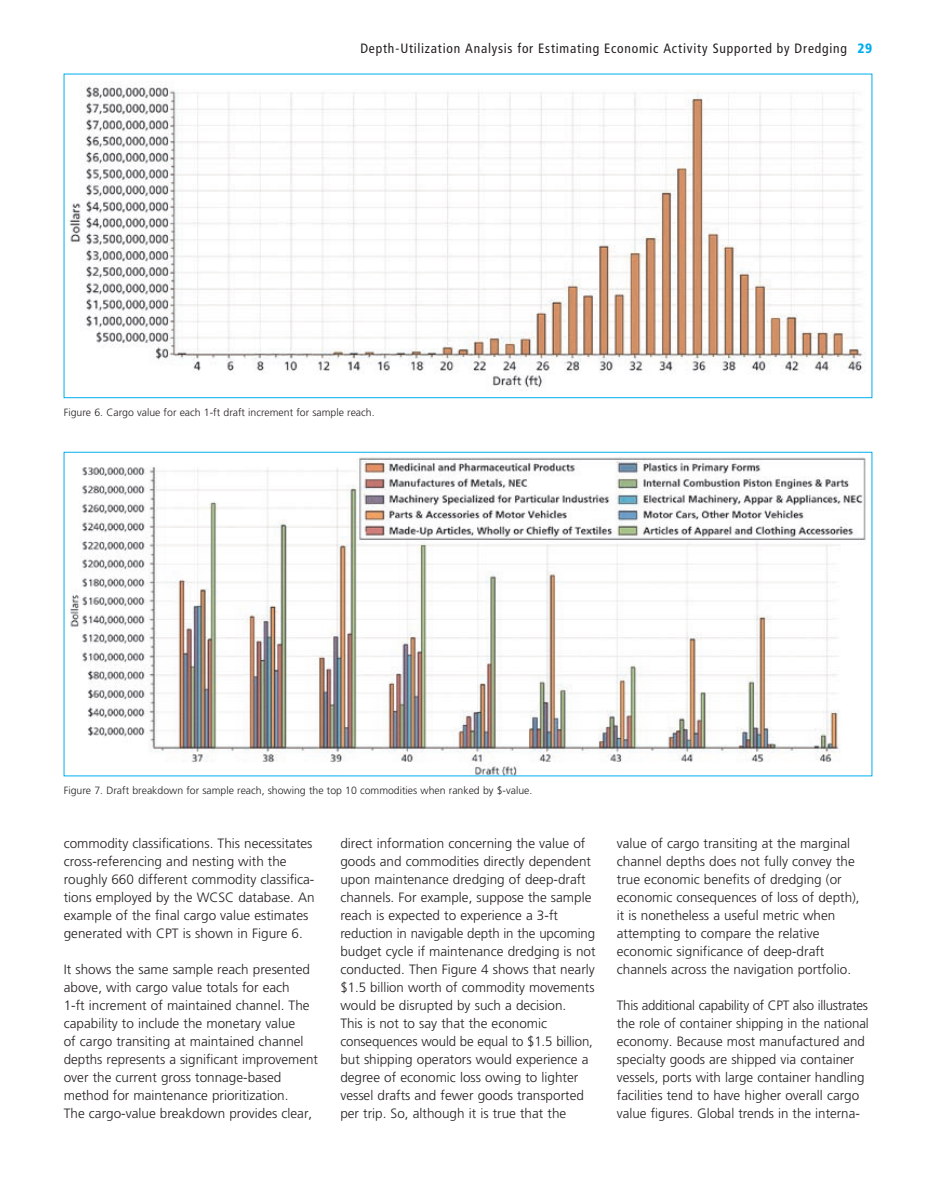
<style>
.page{position:relative;width:936px;height:1191px;background:#fff}
.page>*{position:absolute;margin:0;border:0;box-sizing:border-box;transform-origin:0 0}
.t1{font:300 13.5px/18px "Frutiger";color:#231f20}
.t2{font:condensed 13.5px "Frutiger";letter-spacing:.06em;color:#231f20}
.t3{font:300 10.5px "Frutiger";color:#231f20}
.s1{font-weight:900;color:#00aeef}
</style>
<div class="page">
<img style="left:69px;top:84px;width:794px;height:306px">
<img style="left:70px;top:457px;width:796px;height:317px">
<p class="t2" style="left:360px;top:41px;width:513px">Depth-Utilization Analysis for Estimating Economic Activity Supported by Dredging <span class="s1">29</span></p>
<p class="t3" style="left:64px;top:406px;width:312px">Figure 6. Cargo value for each 1-ft draft increment for sample reach.</p>
<p class="t3" style="left:64px;top:784px;width:470px">Figure 7. Draft breakdown for sample reach, showing the top 10 commodities when ranked by $-value.</p>
<p class="t1" style="left:64px;top:834px;width:252px">commodity classifications. This necessitates cross-referencing and nesting with the roughly 660 different commodity classifica&shy;tions employed by the WCSC database. An example of the final cargo value estimates generated with CPT is shown in Figure 6.</p>
<p class="t1" style="left:64px;top:960px;width:255px">It shows the same sample reach presented above, with cargo value totals for each<br>1-ft increment of maintained channel. The capability to include the monetary value<br>of cargo transiting at maintained channel depths represents a significant improvement over the current gross tonnage-based method for maintenance prioritization.<br>The cargo-value breakdown provides clear,</p>
<p class="t1" style="left:340px;top:834px;width:257px">direct information concerning the value of goods and commodities directly dependent upon maintenance dredging of deep-draft channels. For example, suppose the sample reach is expected to experience a 3-ft reduction in navigable depth in the upcoming budget cycle if maintenance dredging is not conducted. Then Figure 4 shows that nearly $1.5 billion worth of commodity movements would be disrupted by such a decision.<br>This is not to say that the economic consequences would be equal to $1.5 billion, but shipping operators would experience a degree of economic loss owing to lighter vessel drafts and fewer goods transported per trip. So, although it is true that the</p>
<p class="t1" style="left:617px;top:834px;width:244px">value of cargo transiting at the marginal channel depths does not fully convey the true economic benefits of dredging (or economic consequences of loss of depth), it is nonetheless a useful metric when attempting to compare the relative economic significance of deep-draft channels across the navigation portfolio.</p>
<p class="t1" style="left:617px;top:996px;width:253px">This additional capability of CPT also illustrates the role of container shipping in the national economy. Because most manufactured and specialty goods are shipped via container vessels, ports with large container handling facilities tend to have higher overall cargo value figures. Global trends in the interna-</p>
</div>
